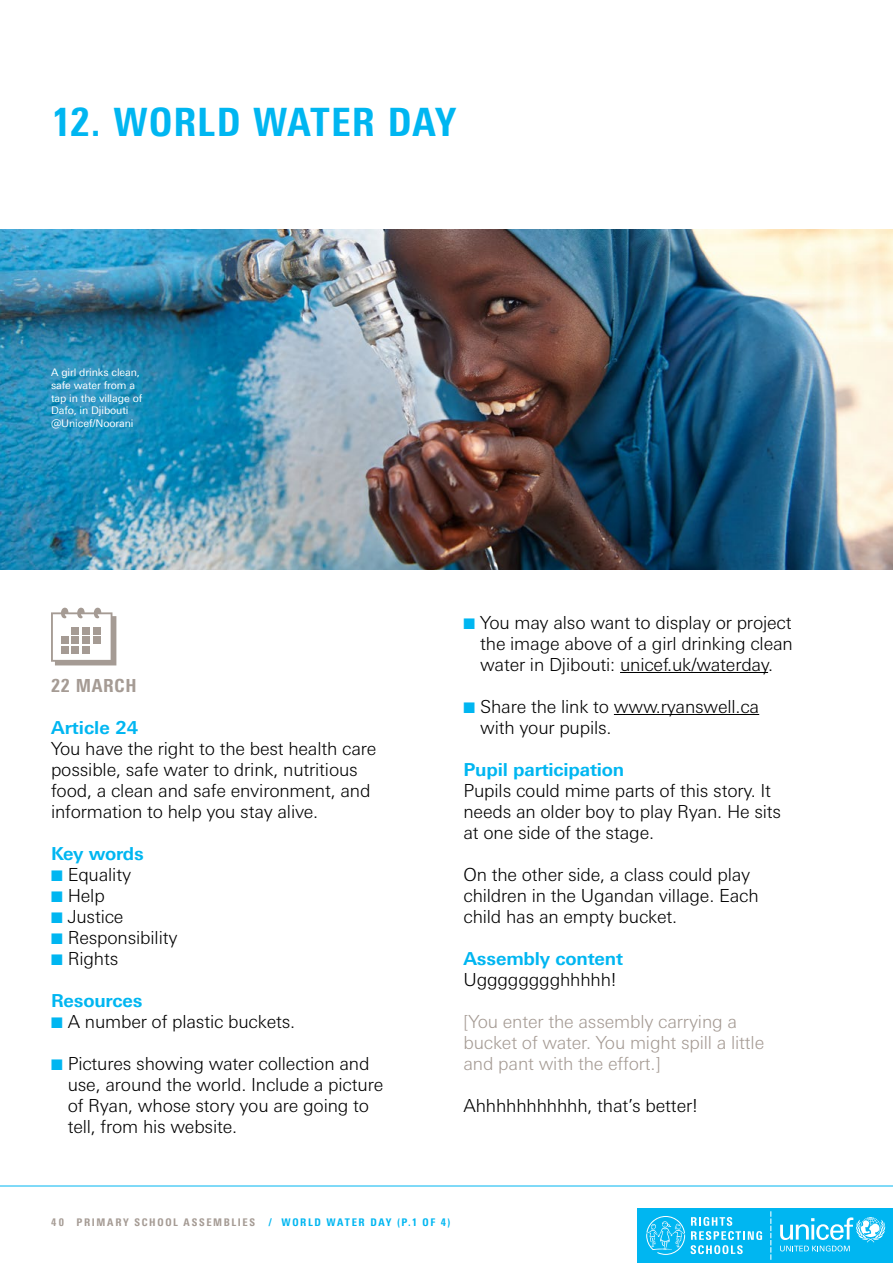
<style>
.page{position:relative;width:893px;height:1263px;background:#fff}
.page>*{position:absolute;margin:0;border:0;box-sizing:border-box;transform-origin:0 0}
.t1{font:800 condensed 39px "Univers Next Pro";letter-spacing:.025em;color:#00b6f1}
.t2{font:300 18px/21px "Univers Next Pro";letter-spacing:-.01em;color:#000}
.t3{font:300 18px/21px "Univers Next Pro";letter-spacing:-.01em;color:#a59b94}
.t4{font:700 18px "Univers Next Pro";letter-spacing:-.01em;color:#00b6f1}
.t5{font:800 condensed 18px "Univers Next Pro";letter-spacing:.04em;color:#a59b94}
.t6{font:10.5px/12.6px "Univers Next Pro";letter-spacing:-.01em;color:#fff}
.t7{font:800 condensed 10.5px "Univers Next Pro";letter-spacing:.16em;color:#a59b94}
.t8{font:800 condensed 10.5px "Univers Next Pro";letter-spacing:.155em;color:#00b6f1}
.s1{color:#00b6f1}
</style>
<div class="page">
<hr style="left:0;top:1186px;width:893px;height:1px;background:#00b6f1">
<div style="left:638px;top:1208px;width:255px;height:55px;background:#00b6f1"></div>
<svg style="left:780px;top:1217px;width:105px;height:34px"></svg>
<svg style="left:770px;top:1211px;width:1px;height:49px"></svg>
<svg style="left:691px;top:1217px;width:71px;height:37px"></svg>
<svg style="left:646px;top:1216px;width:39px;height:39px"></svg>
<hr style="left:620px;top:672px;width:148px;height:1px;background:#000">
<hr style="left:614px;top:714px;width:145px;height:1px;background:#000">
<svg style="left:51px;top:608px;width:65px;height:57px"></svg>
<hr style="left:56px;top:661px;width:59px;height:4px;background:#a59b94">
<hr style="left:112px;top:617px;width:3px;height:45px;background:#a59b94">
<div style="left:61px;top:636px;width:8px;height:8px;background:#a59b94"></div>
<div style="left:61px;top:646px;width:8px;height:8px;background:#a59b94"></div>
<div style="left:72px;top:627px;width:7px;height:7px;background:#a59b94"></div>
<div style="left:72px;top:636px;width:7px;height:8px;background:#a59b94"></div>
<div style="left:72px;top:646px;width:7px;height:8px;background:#a59b94"></div>
<div style="left:82px;top:627px;width:8px;height:7px;background:#a59b94"></div>
<div style="left:82px;top:636px;width:8px;height:8px;background:#a59b94"></div>
<div style="left:82px;top:646px;width:8px;height:8px;background:#a59b94"></div>
<div style="left:93px;top:627px;width:7px;height:7px;background:#a59b94"></div>
<div style="left:93px;top:636px;width:7px;height:8px;background:#a59b94"></div>
<img style="left:0;top:230px;width:893px;height:340px">
<h1 class="t1" style="left:51px;top:98px;width:407px">12. WORLD WATER DAY</h1>
<p class="t6" style="left:51px;top:366px;width:93px">A girl drinks clean, safe water from a tap in the village of<br>Dafo, in Djibouti @Unicef/Noorani</p>
<p class="t5" style="left:51px;top:674px;width:87px">22 MARCH</p>
<p class="t4" style="left:51px;top:716px;width:89px">Article 24</p>
<p class="t2" style="left:51px;top:738px;width:327px">You have the right to the best health care possible, safe water to drink, nutritious food, a clean and safe environment, and information to help you stay alive.</p>
<p class="t4" style="left:51px;top:842px;width:94px">Key words</p>
<p class="t2" style="left:51px;top:864px;width:82px"><span class="s1">■</span> Equality</p>
<p class="t2" style="left:51px;top:885px;width:55px"><span class="s1">■</span> Help</p>
<p class="t2" style="left:51px;top:906px;width:74px"><span class="s1">■</span> Justice</p>
<p class="t2" style="left:51px;top:927px;width:128px"><span class="s1">■</span> Responsibility</p>
<p class="t2" style="left:51px;top:948px;width:69px"><span class="s1">■</span> Rights</p>
<p class="t4" style="left:51px;top:989px;width:93px">Resources</p>
<p class="t2" style="left:51px;top:1011px;width:246px"><span class="s1">■</span> A number of plastic buckets.</p>
<p class="t2" style="left:68px;top:1053px;width:317px;text-indent:-17px"><span class="s1">■</span> Pictures showing water collection and use, around the world. Include a picture of Ryan, whose story you are going to tell, from his website.</p>
<p class="t2" style="left:480px;top:612px;width:314px;text-align:justify;text-indent:-17px"><span class="s1">■</span> You may also want to display or project the image above of a girl drinking clean water in Djibouti: unicef.uk/waterday.</p>
<p class="t2" style="left:480px;top:696px;width:280px;text-indent:-17px"><span class="s1">■</span> Share the link to www.ryanswell.ca with your pupils.</p>
<p class="t4" style="left:463px;top:758px;width:162px">Pupil participation</p>
<p class="t2" style="left:463px;top:780px;width:319px">Pupils could mime parts of this story. It needs an older boy to play Ryan. He sits at one side of the stage.</p>
<p class="t2" style="left:463px;top:864px;width:297px">On the other side, a class could play children in the Ugandan village. Each child has an empty bucket.</p>
<p class="t4" style="left:463px;top:947px;width:161px">Assembly content</p>
<p class="t2" style="left:463px;top:969px;width:155px">Ugggggggghhhhh!</p>
<p class="t3" style="left:463px;top:1011px;width:302px">[You enter the assembly carrying a bucket of water. You might spill a little and pant with the effort.]</p>
<p class="t2" style="left:463px;top:1095px;width:236px">Ahhhhhhhhhhh, that’s better!</p>
<p class="t7" style="left:51px;top:1216px;width:206px">40 PRIMARY SCHOOL ASSEMBLIES</p>
<p class="t8" style="left:269px;top:1216px;width:183px">/ WORLD WATER DAY (P.1 OF 4)</p>
</div>
